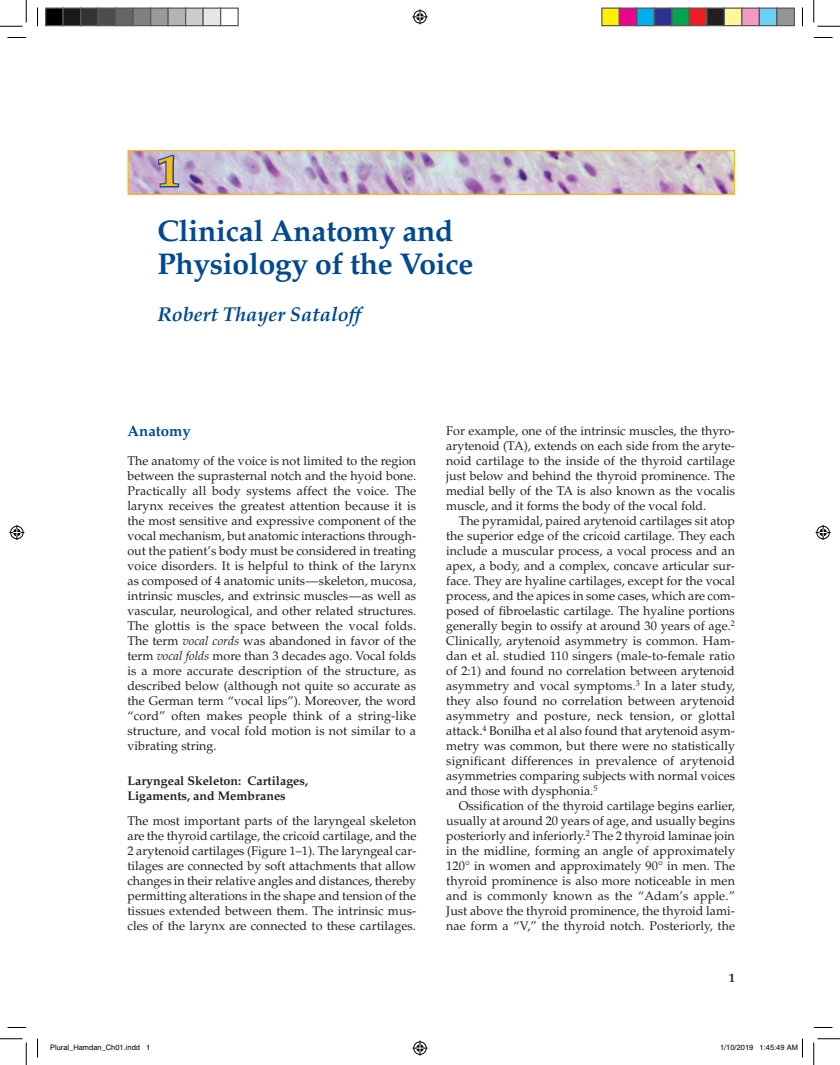
<style>
.page{position:relative;width:840px;height:1065px;background:#fff}
.page>*{position:absolute;margin:0;border:0;box-sizing:border-box;transform-origin:0 0}
.CN{font:700 45px "Palatino";color:#fcb814}
.CT{font:700 30px/32.5px "Palatino";letter-spacing:-.01em;color:#014990}
.AU{font:italic 700 20px "Palatino";color:#014990}
.t1{font:700 15px "Palatino";color:#014990}
.TX_Fl{font:12.5px/15px "Palatino";letter-spacing:.005em;color:#231f20;text-align:justify}
.TX{font:12.5px/15px "Palatino";color:#231f20;text-align:justify}
.RH{font:700 12.5px/15px "Palatino";color:#231f20}
.t2{font:7.5px "Helvetica";color:#000}
.s1{font-style:italic}
</style>
<div class="page">
<img style="left:130px;top:152px;width:603px;height:41px">
<div style="left:128px;top:150px;width:607px;height:45px;border:1px solid #fcb814"></div>
<svg style="left:157px;top:153px;width:23px;height:36px"></svg>
<svg style="left:8px;top:37px;width:18px;height:1px"></svg>
<svg style="left:814px;top:37px;width:18px;height:1px"></svg>
<svg style="left:8px;top:1027px;width:18px;height:1px"></svg>
<svg style="left:814px;top:1027px;width:18px;height:1px"></svg>
<svg style="left:37px;top:8px;width:1px;height:18px"></svg>
<svg style="left:37px;top:1039px;width:1px;height:19px"></svg>
<svg style="left:802px;top:8px;width:1px;height:18px"></svg>
<svg style="left:0;top:0;width:27px;height:27px"></svg>
<svg style="left:0;top:1039px;width:27px;height:26px"></svg>
<svg style="left:814px;top:0;width:26px;height:27px"></svg>
<svg style="left:814px;top:1039px;width:26px;height:26px"></svg>
<svg style="left:412px;top:9px;width:16px;height:15px"></svg>
<svg style="left:412px;top:1041px;width:16px;height:15px"></svg>
<svg style="left:9px;top:525px;width:15px;height:15px"></svg>
<svg style="left:816px;top:525px;width:15px;height:15px"></svg>
<div style="left:46px;top:8px;width:17px;height:18px;background:#000"></div>
<div style="left:45px;top:8px;width:19px;height:18px;border:1px solid #595959"></div>
<div style="left:63px;top:8px;width:18px;height:18px;background:#1a1a1a"></div>
<div style="left:62px;top:8px;width:19px;height:18px;border:1px solid #595959"></div>
<div style="left:81px;top:8px;width:17px;height:18px;background:#333"></div>
<div style="left:80px;top:8px;width:19px;height:18px;border:1px solid #595959"></div>
<div style="left:98px;top:8px;width:18px;height:18px;background:#4d4d4d"></div>
<div style="left:98px;top:8px;width:18px;height:18px;border:1px solid #595959"></div>
<div style="left:116px;top:8px;width:17px;height:18px;background:#666"></div>
<div style="left:115px;top:8px;width:19px;height:18px;border:1px solid #595959"></div>
<div style="left:133px;top:8px;width:18px;height:18px;background:#808080"></div>
<div style="left:132px;top:8px;width:19px;height:18px;border:1px solid #595959"></div>
<div style="left:151px;top:8px;width:17px;height:18px;background:#999"></div>
<div style="left:150px;top:8px;width:19px;height:18px;border:1px solid #595959"></div>
<div style="left:168px;top:8px;width:18px;height:18px;background:#b3b3b3"></div>
<div style="left:168px;top:8px;width:18px;height:18px;border:1px solid #595959"></div>
<div style="left:186px;top:8px;width:17px;height:18px;background:#ccc"></div>
<div style="left:185px;top:8px;width:19px;height:18px;border:1px solid #595959"></div>
<div style="left:203px;top:8px;width:18px;height:18px;background:#e6e6e6"></div>
<div style="left:202px;top:8px;width:19px;height:18px;border:1px solid #595959"></div>
<div style="left:220px;top:8px;width:19px;height:18px;border:1px solid #595959"></div>
<div style="left:602px;top:8px;width:17px;height:18px;background:#fff101"></div>
<div style="left:601px;top:8px;width:19px;height:18px;border:1px solid #595959"></div>
<div style="left:619px;top:8px;width:18px;height:18px;background:#ed028c"></div>
<div style="left:619px;top:8px;width:19px;height:18px;border:1px solid #595959"></div>
<div style="left:637px;top:8px;width:17px;height:18px;background:#00aeef"></div>
<div style="left:636px;top:8px;width:19px;height:18px;border:1px solid #595959"></div>
<div style="left:654px;top:8px;width:18px;height:18px;background:#2e3092"></div>
<div style="left:654px;top:8px;width:18px;height:18px;border:1px solid #595959"></div>
<div style="left:672px;top:8px;width:17px;height:18px;background:#00a54f"></div>
<div style="left:671px;top:8px;width:19px;height:18px;border:1px solid #595959"></div>
<div style="left:689px;top:8px;width:18px;height:18px;background:#ee1d23"></div>
<div style="left:689px;top:8px;width:19px;height:18px;border:1px solid #595959"></div>
<div style="left:707px;top:8px;width:17px;height:18px;background:#231f20"></div>
<div style="left:706px;top:8px;width:19px;height:18px;border:1px solid #595959"></div>
<div style="left:724px;top:8px;width:18px;height:18px;background:#fff79a"></div>
<div style="left:724px;top:8px;width:18px;height:18px;border:1px solid #595959"></div>
<div style="left:742px;top:8px;width:17px;height:18px;background:#f499c2"></div>
<div style="left:741px;top:8px;width:19px;height:18px;border:1px solid #595959"></div>
<div style="left:759px;top:8px;width:18px;height:18px;background:#6bcff6"></div>
<div style="left:759px;top:8px;width:19px;height:18px;border:1px solid #595959"></div>
<div style="left:777px;top:8px;width:17px;height:18px;background:#939598"></div>
<div style="left:776px;top:8px;width:19px;height:18px;border:1px solid #595959"></div>
<svg style="left:802px;top:1039px;width:1px;height:19px"></svg>
<p class="CN" style="left:158px;top:145px;width:24px">1</p>
<p class="CT" style="left:158px;top:215px;width:317px">Clinical Anatomy and<br>Physiology of the Voice</p>
<p class="AU" style="left:158px;top:303px;width:205px">Robert Thayer Sataloff</p>
<h1 class="t1" style="left:128px;top:422px;width:65px">Anatomy</h1>
<p class="TX_Fl" style="left:128px;top:453px;width:290px">The anatomy of the voice is not limited to the region between the suprasternal notch and the hyoid bone.<br>Practically all body systems affect the voice. The larynx receives the greatest attention because it is the most sensitive and expressive component of the vocal mechanism, but anatomic interactions through&shy;out the patient’s body must be considered in treating voice disorders. It is helpful to think of the larynx as composed of 4 anatomic units—skeleton, mucosa, intrinsic muscles, and extrinsic muscles—as well as vascular, neurological, and other related structures.<br>The glottis is the space between the vocal folds.<br>The term <span class="s1">vocal cords</span> was abandoned in favor of the term <span class="s1">vocal folds</span> more than 3 decades ago. Vocal folds is a more accurate description of the structure, as described below (although not quite so accurate as the German term “vocal lips”). Moreover, the word “cord” often makes people think of a string-like structure, and vocal fold motion is not similar to a vibrating string.</p>
<h2 class="RH" style="left:128px;top:773px;width:182px">Laryngeal Skeleton: Cartilages,<br>Ligaments, and Membranes</h2>
<p class="TX_Fl" style="left:128px;top:813px;width:290px">The most important parts of the laryngeal skeleton are the thyroid cartilage, the cricoid cartilage, and the 2 arytenoid cartilages (Figure 1–1). The laryngeal car&shy;tilages are connected by soft attachments that allow changes in their relative angles and distances, thereby permitting alterations in the shape and tension of the tissues extended between them. The intrinsic mus&shy;cles of the larynx are connected to these cartilages.</p>
<p class="TX_Fl" style="left:446px;top:423px;width:290px">For example, one of the intrinsic muscles, the thyro&shy;arytenoid (TA), extends on each side from the aryte&shy;noid cartilage to the inside of the thyroid cartilage just below and behind the thyroid prominence. The medial belly of the TA is also known as the vocalis muscle, and it forms the body of the vocal fold.</p>
<p class="TX" style="left:446px;top:513px;width:290px;text-indent:12px">The pyramidal, paired arytenoid cartilages sit atop the superior edge of the cricoid cartilage. They each include a muscular process, a vocal process and an apex, a body, and a complex, concave articular sur&shy;face. They are hyaline cartilages, except for the vocal process, and the apices in some cases, which are com&shy;posed of fibroelastic cartilage. The hyaline portions generally begin to ossify at around 30 years of age.<sup>2<br></sup>Clinically, arytenoid asymmetry is common. Ham&shy;dan et al. studied 110 singers (male-to-female ratio of 2:1) and found no correlation between arytenoid asymmetry and vocal symptoms.<sup>3</sup> In a later study, they also found no correlation between arytenoid asymmetry and posture, neck tension, or glottal attack.<sup>4</sup> Bonilha et al also found that arytenoid asym&shy;metry was common, but there were no statistically significant differences in prevalence of arytenoid asymmetries comparing subjects with normal voices and those with dysphonia.<sup>5</sup></p>
<p class="TX" style="left:446px;top:798px;width:290px;text-indent:12px">Ossification of the thyroid cartilage begins earlier, usually at around 20 years of age, and usually begins posteriorly and inferiorly.<sup>2</sup> The 2 thyroid laminae join in the midline, forming an angle of approximately 120° in women and approximately 90° in men. The thyroid prominence is also more noticeable in men and is commonly known as the “Adam’s apple.” Just above the thyroid prominence, the thyroid lami&shy;nae form a “V,” the thyroid notch. Posteriorly, the</p>
<p class="RH" style="left:729px;top:970px;width:8px">1</p>
<p class="t2" style="left:50px;top:1043px;width:102px">Plural_Hamdan_Ch01.indd 1</p>
<p class="t2" style="left:720px;top:1043px;width:79px">1/10/2019 1:45:49 AM</p>
</div>
